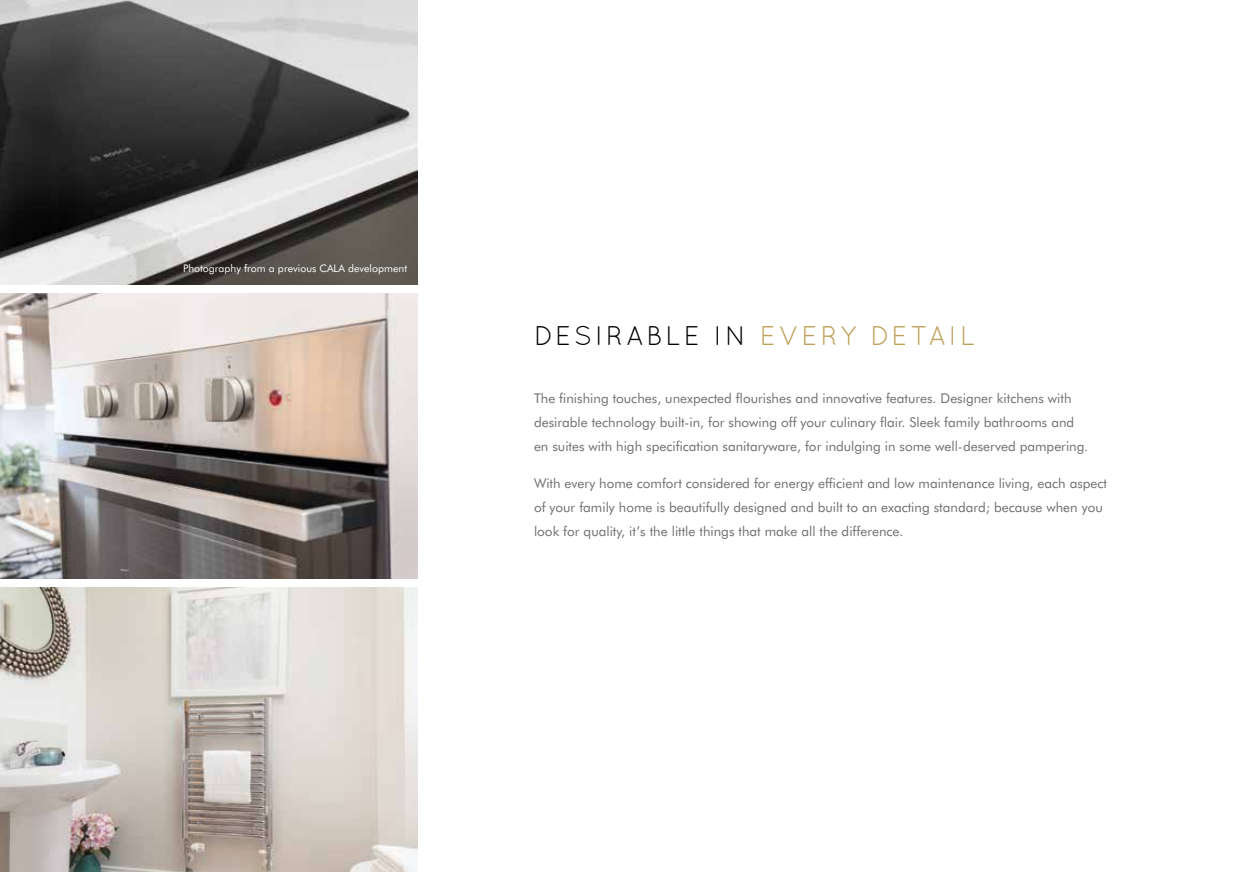
<style>
.page{position:relative;width:1234px;height:872px;background:#fff}
.page>*{position:absolute;margin:0;border:0;box-sizing:border-box;transform-origin:0 0}
.t1{font:27px "Quicksand";letter-spacing:.11em;color:#000}
.t2{font:13.5px/24px "Futura BT";color:#706f6f}
.t3{font:10.5px "Futura BT";color:#fff}
.s1{color:#be9f56}
</style>
<div class="page">
<img style="left:0;top:293px;width:417px;height:285px">
<img style="left:0;top:0;width:417px;height:285px">
<img style="left:0;top:587px;width:417px;height:285px">
<p class="t3" style="left:183px;top:262px;width:225px">Photography from a previous CALA development</p>
<h1 class="t1" style="left:534px;top:320px;width:442px">DESIRABLE IN <span class="s1">EVERY DETAIL</span></h1>
<p class="t2" style="left:534px;top:386px;width:555px">The finishing touches, unexpected flourishes and innovative features. Designer kitchens with desirable technology built-in, for showing off your culinary flair. Sleek family bathrooms and en suites with high specification sanitaryware, for indulging in some well-deserved pampering.</p>
<p class="t2" style="left:534px;top:471px;width:574px">With every home comfort considered for energy efficient and low maintenance living, each aspect of your family home is beautifully designed and built to an exacting standard; because when you look for quality, it’s the little things that make all the difference.</p>
</div>
